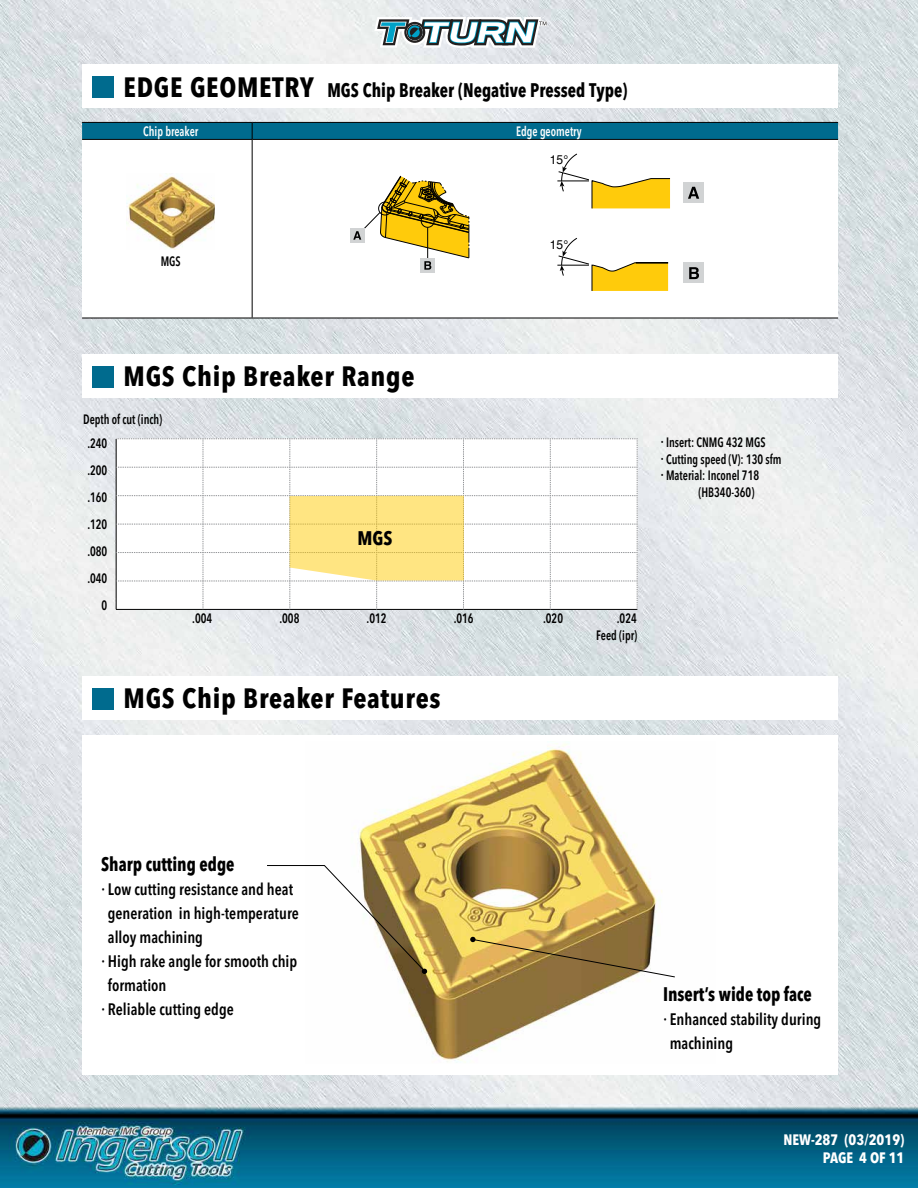
<style>
.page{position:relative;width:918px;height:1188px;background:#fff}
.page>*{position:absolute;margin:0;border:0;box-sizing:border-box;transform-origin:0 0}
.t1{font:700 condensed 27.75px "Avenir Next LT Pro";letter-spacing:.025em;color:#000}
.t2{font:700 condensed 19.5px "Avenir Next LT Pro";color:#000;scale:.9 1}
.t3{font:700 condensed 19.5px "Avenir Next LT Pro";color:#000}
.t4{font:600 condensed 16.5px/24px "Avenir Next LT Pro";color:#000;scale:.95 1}
.t5{font:700 condensed 15px/18px "Avenir Next LT Pro";color:#fff;text-align:right}
.t6{font:600 condensed 13.5px/27px "Avenir Next LT Pro";color:#000;text-align:right;scale:.85 1}
.t7{font:600 condensed 13.5px "Avenir Next LT Pro";color:#fff;scale:.85 1}
.t8{font:12.6px "Helvetica";color:#000;scale:.95 1}
.s1{font-size:27.75px}
</style>
<div class="page">
<img style="left:0;top:0;width:918px;height:1188px">
<svg style="left:374px;top:17px;width:173px;height:31px"></svg>
<div style="left:82px;top:65px;width:756px;height:43px;background:#fff"></div>
<div style="left:93px;top:77px;width:21px;height:21px;background:#006b8e"></div>
<div style="left:82px;top:139px;width:170px;height:179px;background:#fff"></div>
<div style="left:252px;top:139px;width:586px;height:179px;background:#fff"></div>
<hr style="left:82px;top:318px;width:170px;height:1px;background:#000">
<hr style="left:252px;top:318px;width:586px;height:1px;background:#000">
<svg style="left:82px;top:122px;width:756px;height:17px;background:#006485"></svg>
<hr style="left:82px;top:139px;width:170px;height:1px;background:#000">
<hr style="left:252px;top:139px;width:586px;height:1px;background:#000">
<hr style="left:252px;top:140px;width:1px;height:178px;background:#000">
<img style="left:127px;top:174px;width:88px;height:76px">
<hr style="left:557px;top:181px;width:32px;height:1px;background:#000">
<svg style="left:558px;top:153px;width:113px;height:56px"></svg>
<hr style="left:557px;top:265px;width:32px;height:1px;background:#000">
<svg style="left:558px;top:237px;width:111px;height:54px"></svg>
<div style="left:684px;top:183px;width:20px;height:20px;background:#d1d3d4"></div>
<svg style="left:688px;top:187px;width:11px;height:12px"></svg>
<div style="left:684px;top:263px;width:20px;height:20px;background:#d1d3d4"></div>
<svg style="left:689px;top:267px;width:10px;height:12px"></svg>
<div style="left:350px;top:228px;width:15px;height:15px;background:#d1d3d4"></div>
<div style="left:421px;top:258px;width:14px;height:15px;background:#d1d3d4"></div>
<svg style="left:353px;top:176px;width:117px;height:94px"></svg>
<svg style="left:116px;top:438px;width:522px;height:172px"></svg>
<div style="left:82px;top:735px;width:756px;height:340px;background:#fff"></div>
<img style="left:354px;top:743px;width:308px;height:320px">
<svg style="left:267px;top:865px;width:160px;height:109px"></svg>
<svg style="left:470px;top:937px;width:205px;height:41px;background:#ae925a"></svg>
<div style="left:82px;top:354px;width:756px;height:43px;background:#fff"></div>
<div style="left:93px;top:366px;width:21px;height:22px;background:#006b8e"></div>
<div style="left:82px;top:676px;width:756px;height:43px;background:#fff"></div>
<div style="left:93px;top:688px;width:21px;height:21px;background:#006b8e"></div>
<p class="t2" style="left:124px;top:78px;width:561px"><span class="s1">EDGE GEOMETRY</span> MGS Chip Breaker (Negative Pressed Type)</p>
<p class="t7" style="left:143px;top:123px;width:66px">Chip breaker</p>
<p class="t7" style="left:516px;top:123px;width:78px">Edge geometry</p>
<p class="t8" style="left:550px;top:150px;width:21px">15°</p>
<p class="t6" style="left:161px;top:248px;width:25px">MGS</p>
<p class="t8" style="left:550px;top:235px;width:21px">15°</p>
<h1 class="t1" style="left:124px;top:360px;width:293px">MGS Chip Breaker Range</h1>
<p class="t6" style="left:83px;top:406px;width:95px">Depth of cut (inch)</p>
<p class="t6" style="left:87px;top:429px;width:25px">.240 .200 .160 .120 .080 .040<br>0</p>
<p class="t3" style="left:357px;top:526px;width:36px">MGS</p>
<p class="t6" style="left:192px;top:605px;width:25px">.004</p>
<p class="t6" style="left:279px;top:605px;width:25px">.008</p>
<p class="t6" style="left:367px;top:605px;width:25px">.012</p>
<p class="t6" style="left:454px;top:605px;width:25px">.016</p>
<p class="t6" style="left:543px;top:605px;width:25px">.020</p>
<p class="t6" style="left:596px;top:610px;width:50px;line-height:16.6px">.024<br>Feed (ipr)</p>
<h1 class="t1" style="left:124px;top:682px;width:318px">MGS Chip Breaker Features</h1>
<p class="t6" style="left:666px;top:429px;width:118px">Insert: CNMG 432 MGS</p>
<p class="t6" style="left:666px;top:446px;width:137px">Cutting speed (V): 130 sfm</p>
<p class="t6" style="left:666px;top:462px;width:111px">Material: Inconel 718</p>
<p class="t6" style="left:698px;top:478px;width:67px">(HB340-360)</p>
<p class="t2" style="left:101px;top:852px;width:150px">Sharp cutting edge</p>
<p class="t4" style="left:108px;top:877px;width:203px">Low cutting resistance and heat generation in high-temperature alloy machining<br>High rake angle for smooth chip formation<br>Reliable cutting edge</p>
<p class="t2" style="left:663px;top:982px;width:167px">Insert’s wide top face</p>
<p class="t4" style="left:670px;top:1007px;width:161px">Enhanced stability during machining</p>
<p class="t5" style="left:783px;top:1131px;width:123px">NEW-287 (03/2019)<br>PAGE 4 OF 11</p>
</div>
